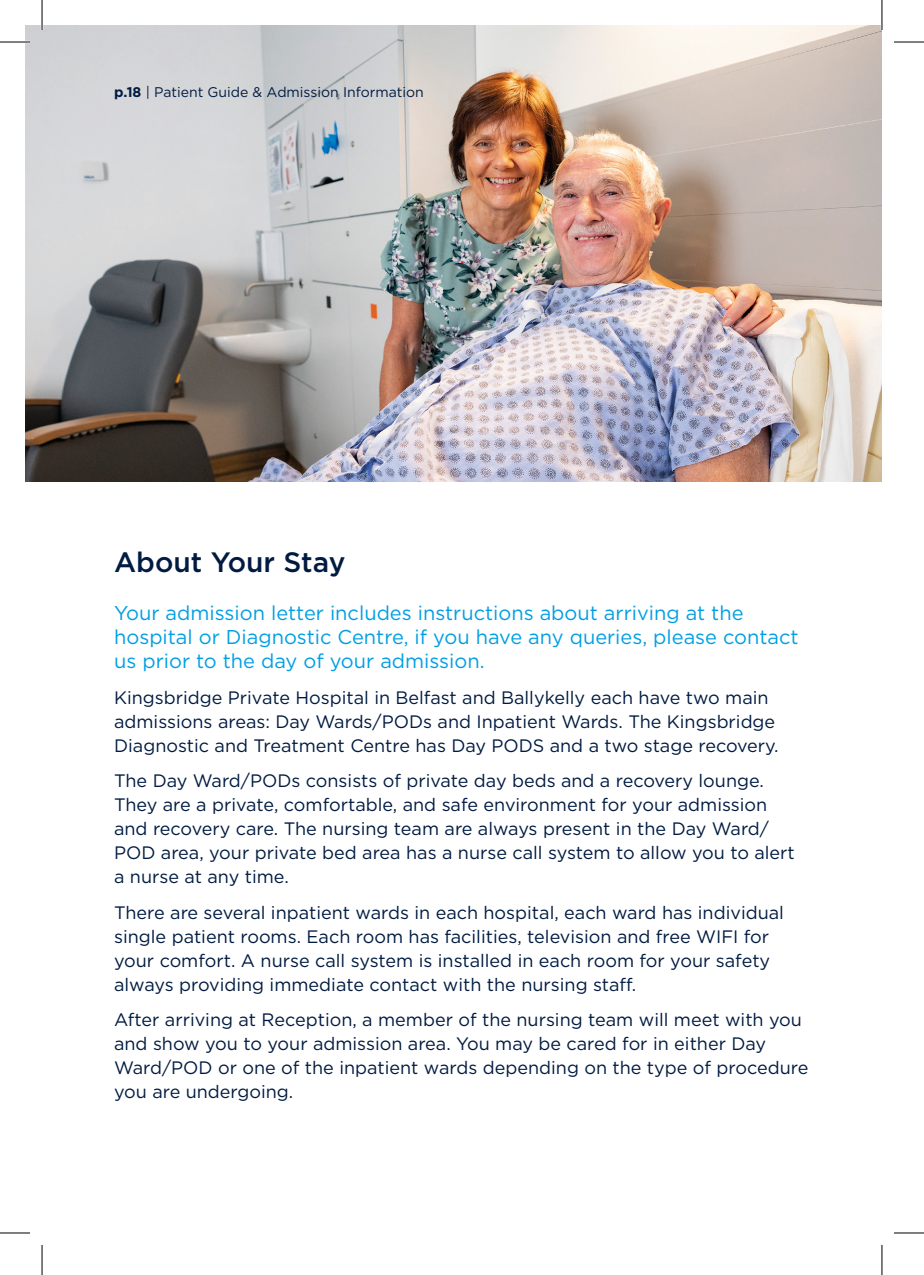
<style>
.page{position:relative;width:924px;height:1275px;background:#fff}
.page>*{position:absolute;margin:0;border:0;box-sizing:border-box;transform-origin:0 0}
.t1{font:500 28px "Gotham";color:#001b41}
.t2{font:20px/24px "Gotham";color:#009fe3}
.t3{font:18px/24px "Gotham";color:#001b41}
.t4{font:14px "Gotham";color:#001b41}
.s1{font-weight:700}
</style>
<div class="page">
<img style="left:25px;top:25px;width:856px;height:457px">
<hr style="left:0;top:41px;width:30px;height:2px;background:#fff">
<hr style="left:41px;top:0;width:2px;height:30px;background:#fff">
<hr style="left:880px;top:0;width:2px;height:30px;background:#fff">
<hr style="left:0;top:42px;width:30px;height:1px;background:#000">
<hr style="left:893px;top:42px;width:30px;height:1px;background:#000">
<hr style="left:0;top:1232px;width:30px;height:1px;background:#000">
<hr style="left:893px;top:1232px;width:30px;height:1px;background:#000">
<hr style="left:42px;top:0;width:1px;height:30px;background:#000">
<hr style="left:42px;top:1245px;width:1px;height:30px;background:#000">
<hr style="left:881px;top:0;width:1px;height:30px;background:#000">
<hr style="left:881px;top:1245px;width:1px;height:30px;background:#000">
<p class="t4" style="left:114px;top:83px;width:311px"><span class="s1">p.18</span> | Patient Guide &amp; Admission Information</p>
<p class="t1" style="left:114px;top:544px;width:233px">About Your Stay</p>
<p class="t2" style="left:114px;top:601px;width:685px">Your admission letter includes instructions about arriving at the hospital or Diagnostic Centre, if you have any queries, please contact us prior to the day of your admission.</p>
<p class="t3" style="left:114px;top:685px;width:665px">Kingsbridge Private Hospital in Belfast and Ballykelly each have two main admissions areas: Day Wards/PODs and Inpatient Wards. The Kingsbridge<br>Diagnostic and Treatment Centre has Day PODS and a two stage recovery.</p>
<p class="t3" style="left:114px;top:768px;width:682px">The Day Ward/PODs consists of private day beds and a recovery lounge.<br>They are a private, comfortable, and safe environment for your admission and recovery care. The nursing team are always present in the Day Ward/ POD area, your private bed area has a nurse call system to allow you to alert a nurse at any time.</p>
<p class="t3" style="left:114px;top:900px;width:671px">There are several inpatient wards in each hospital, each ward has individual single patient rooms. Each room has facilities, television and free WIFI for your comfort. A nurse call system is installed in each room for your safety always providing immediate contact with the nursing staff.</p>
<p class="t3" style="left:114px;top:1007px;width:695px">After arriving at Reception, a member of the nursing team will meet with you and show you to your admission area. You may be cared for in either Day Ward/POD or one of the inpatient wards depending on the type of procedure you are undergoing.</p>
</div>
